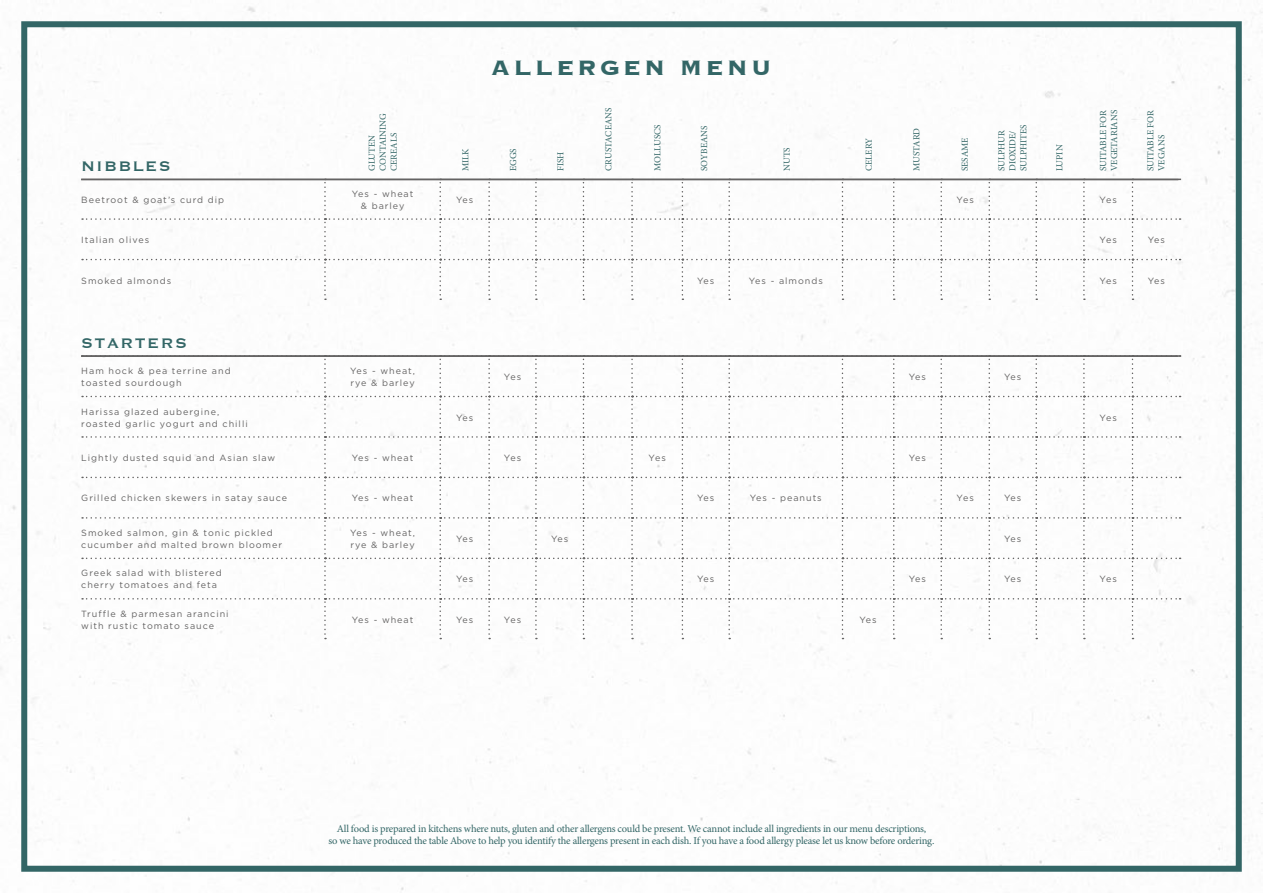
<style>
.page{position:relative;width:1263px;height:893px;background:#fff}
.page>*{position:absolute;margin:0;border:0;box-sizing:border-box;transform-origin:0 0}
.t1{font:700 27px "Copperplate";letter-spacing:.12em;color:#366}
.t2{font:18px "Copperplate";letter-spacing:.08em;color:#366}
.t3{font:10.5px/12px "Minion Pro";letter-spacing:-.02em;color:#366;text-align:center}
.t4{font:9.3px/11.1px "Minion Pro";color:#366}
.t5{font:9px/12px "Gotham HTF";letter-spacing:.11em;color:#646363}
</style>
<div class="page">
<div style="left:21px;top:21px;width:1221px;height:851px;border:6px solid #366"></div>
<svg style="left:82px;top:180px;width:1098px;height:120px"></svg>
<hr style="left:81px;top:179px;width:1100px;height:1px;background:#646363">
<svg style="left:82px;top:357px;width:1098px;height:282px"></svg>
<hr style="left:81px;top:355px;width:1097px;height:2px;background:#646363">
<h1 class="t1" style="left:491px;top:50px;width:283px">ALLERGEN MENU</h1>
<p class="t4" style="left:603px;top:171px;width:65px;rotate:-90deg">CRUSTACEANS</p>
<p class="t4" style="left:1097px;top:171px;width:63px;rotate:-90deg">SUITABLE FOR<br>VEGETARIANS</p>
<p class="t4" style="left:1145px;top:171px;width:62px;rotate:-90deg">SUITABLE FOR<br>VEGANS</p>
<p class="t4" style="left:366px;top:171px;width:59px;rotate:-90deg">GLUTEN<br>CONTAINING<br>CEREALS</p>
<p class="t4" style="left:652px;top:171px;width:48px;rotate:-90deg">MOLLUSCS</p>
<p class="t4" style="left:699px;top:171px;width:47px;rotate:-90deg">SOYBEANS</p>
<p class="t4" style="left:996px;top:171px;width:48px;rotate:-90deg">SULPHUR<br>DIOXIDE/<br>SULPHITES</p>
<p class="t4" style="left:781px;top:171px;width:25px;rotate:-90deg">NUTS</p>
<p class="t4" style="left:863px;top:171px;width:34px;rotate:-90deg">CELERY</p>
<p class="t4" style="left:911px;top:171px;width:45px;rotate:-90deg">MUSTARD</p>
<p class="t4" style="left:959px;top:171px;width:35px;rotate:-90deg">SESAME</p>
<p class="t4" style="left:1054px;top:171px;width:28px;rotate:-90deg">LUPIN</p>
<p class="t4" style="left:460px;top:171px;width:24px;rotate:-90deg">MILK</p>
<p class="t4" style="left:508px;top:171px;width:24px;rotate:-90deg">EGGS</p>
<p class="t4" style="left:555px;top:171px;width:21px;rotate:-90deg">FISH</p>
<h2 class="t2" style="left:81px;top:154px;width:91px">NIBBLES</h2>
<p class="t5" style="left:81px;top:193px;width:144px">Beetroot &amp; goat’s curd dip</p>
<p class="t5" style="left:352px;top:187px;width:63px;text-align:center">Yes - wheat &amp; barley</p>
<p class="t5" style="left:456px;top:193px;width:19px">Yes</p>
<p class="t5" style="left:957px;top:193px;width:19px">Yes</p>
<p class="t5" style="left:1099px;top:193px;width:19px">Yes</p>
<p class="t5" style="left:81px;top:234px;width:69px">Italian olives</p>
<p class="t5" style="left:1099px;top:234px;width:19px">Yes</p>
<p class="t5" style="left:1148px;top:234px;width:19px">Yes</p>
<p class="t5" style="left:81px;top:274px;width:91px">Smoked almonds</p>
<p class="t5" style="left:697px;top:274px;width:19px">Yes</p>
<p class="t5" style="left:749px;top:274px;width:76px">Yes - almonds</p>
<p class="t5" style="left:1099px;top:274px;width:19px">Yes</p>
<p class="t5" style="left:1148px;top:274px;width:19px">Yes</p>
<h2 class="t2" style="left:81px;top:331px;width:107px">STARTERS</h2>
<p class="t5" style="left:81px;top:365px;width:151px">Ham hock &amp; pea terrine and toasted sourdough</p>
<p class="t5" style="left:350px;top:365px;width:66px">Yes - wheat, rye &amp; barley</p>
<p class="t5" style="left:504px;top:371px;width:19px">Yes</p>
<p class="t5" style="left:909px;top:371px;width:19px">Yes</p>
<p class="t5" style="left:1004px;top:371px;width:19px">Yes</p>
<p class="t5" style="left:81px;top:405px;width:168px">Harissa glazed aubergine, roasted garlic yogurt and chilli</p>
<p class="t5" style="left:456px;top:411px;width:19px">Yes</p>
<p class="t5" style="left:1099px;top:411px;width:19px">Yes</p>
<p class="t5" style="left:81px;top:452px;width:196px">Lightly dusted squid and Asian slaw</p>
<p class="t5" style="left:352px;top:452px;width:63px">Yes - wheat</p>
<p class="t5" style="left:504px;top:452px;width:19px">Yes</p>
<p class="t5" style="left:649px;top:452px;width:19px">Yes</p>
<p class="t5" style="left:909px;top:452px;width:19px">Yes</p>
<p class="t5" style="left:81px;top:492px;width:207px">Grilled chicken skewers in satay sauce</p>
<p class="t5" style="left:352px;top:492px;width:63px">Yes - wheat</p>
<p class="t5" style="left:697px;top:492px;width:19px">Yes</p>
<p class="t5" style="left:750px;top:492px;width:73px">Yes - peanuts</p>
<p class="t5" style="left:957px;top:492px;width:19px">Yes</p>
<p class="t5" style="left:1004px;top:492px;width:19px">Yes</p>
<p class="t5" style="left:81px;top:527px;width:202px">Smoked salmon, gin &amp; tonic pickled cucumber and malted brown bloomer</p>
<p class="t5" style="left:350px;top:527px;width:66px">Yes - wheat, rye &amp; barley</p>
<p class="t5" style="left:456px;top:533px;width:19px">Yes</p>
<p class="t5" style="left:551px;top:533px;width:19px">Yes</p>
<p class="t5" style="left:1004px;top:533px;width:19px">Yes</p>
<p class="t5" style="left:81px;top:567px;width:142px">Greek salad with blistered cherry tomatoes and feta</p>
<p class="t5" style="left:456px;top:573px;width:19px">Yes</p>
<p class="t5" style="left:697px;top:573px;width:19px">Yes</p>
<p class="t5" style="left:909px;top:573px;width:19px">Yes</p>
<p class="t5" style="left:1004px;top:573px;width:19px">Yes</p>
<p class="t5" style="left:1099px;top:573px;width:19px">Yes</p>
<p class="t5" style="left:81px;top:607px;width:149px">Truffle &amp; parmesan arancini with rustic tomato sauce</p>
<p class="t5" style="left:352px;top:613px;width:63px">Yes - wheat</p>
<p class="t5" style="left:456px;top:613px;width:19px">Yes</p>
<p class="t5" style="left:504px;top:613px;width:19px">Yes</p>
<p class="t5" style="left:859px;top:613px;width:19px">Yes</p>
<p class="t3" style="left:329px;top:822px;width:607px">All food is prepared in kitchens where nuts, gluten and other allergens could be present. We cannot include all ingredients in our menu descriptions,<br>so we have produced the table Above to help you identify the allergens present in each dish. If you have a food allergy please let us know before ordering.</p>
</div>
